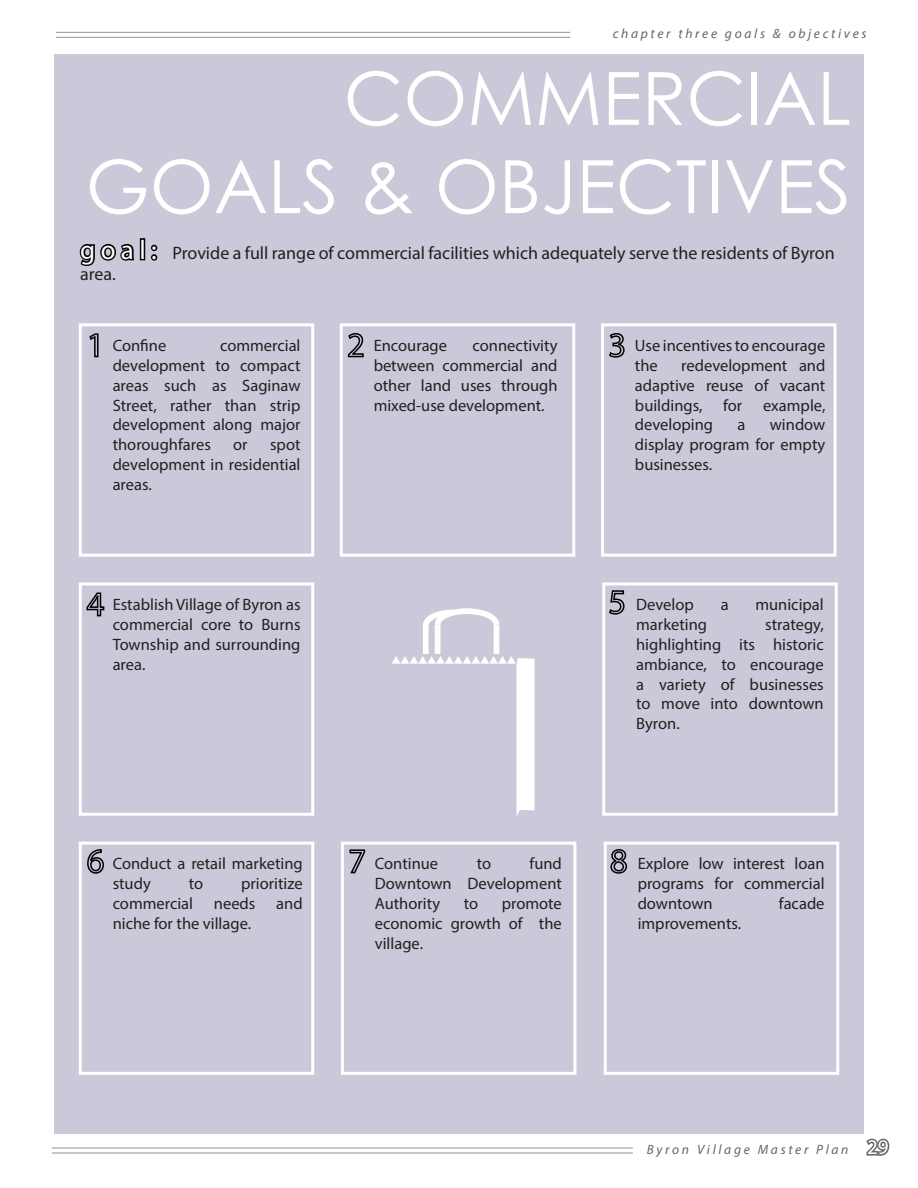
<style>
.page{position:relative;width:918px;height:1188px;background:#fff}
.page>*{position:absolute;margin:0;border:0;box-sizing:border-box;transform-origin:0 0}
.t1{font:73.5px "Century Gothic";color:#fff}
.t2{font:18px/21.6px "Myriad Pro";color:#231f20}
.t3{font:16.5px/19.8px "Myriad Pro";color:#231f20;text-align:justify}
.t4{font:italic 13.5px "Myriad Pro";letter-spacing:.2em;color:#656568}
.s1{font-size:27px;color:#fff}
.s2{font-style:normal;font-size:21px;color:#fff}
</style>
<div class="page">
<svg style="left:866px;top:1138px;width:24px;height:18px"></svg>
<hr style="left:52px;top:1147px;width:581px;height:2px;background:#939598">
<hr style="left:52px;top:1152px;width:581px;height:2px;background:#939598">
<hr style="left:56px;top:32px;width:514px;height:1px;background:#939598">
<hr style="left:56px;top:37px;width:514px;height:1px;background:#939598">
<div style="left:54px;top:54px;width:810px;height:1080px;background:#cac9d9"></div>
<div style="left:435px;top:624px;width:5px;height:30px;background:#fff"></div>
<div style="left:494px;top:624px;width:5px;height:30px;background:#fff"></div>
<svg style="left:423px;top:608px;width:77px;height:23px"></svg>
<div style="left:423px;top:624px;width:6px;height:30px;background:#fff"></div>
<svg style="left:392px;top:656px;width:143px;height:160px"></svg>
<div style="left:79px;top:323px;width:235px;height:234px;border:3px solid #fff"></div>
<div style="left:340px;top:323px;width:235px;height:234px;border:3px solid #fff"></div>
<svg style="left:347px;top:333px;width:17px;height:25px"></svg>
<svg style="left:78px;top:244px;width:58px;height:114px"></svg>
<div style="left:140px;top:238px;width:5px;height:22px;border:3px solid #000"></div>
<svg style="left:151px;top:245px;width:6px;height:6px"></svg>
<div style="left:151px;top:254px;width:6px;height:7px;border:3px solid #000;border-radius:50%"></div>
<div style="left:79px;top:582px;width:235px;height:234px;border:3px solid #fff"></div>
<svg style="left:86px;top:592px;width:19px;height:25px"></svg>
<div style="left:601px;top:323px;width:236px;height:234px;border:3px solid #fff"></div>
<svg style="left:609px;top:333px;width:16px;height:25px"></svg>
<div style="left:602px;top:582px;width:236px;height:234px;border:3px solid #fff"></div>
<svg style="left:609px;top:590px;width:16px;height:25px"></svg>
<div style="left:79px;top:842px;width:235px;height:233px;border:3px solid #fff"></div>
<svg style="left:87px;top:849px;width:17px;height:25px"></svg>
<div style="left:341px;top:842px;width:235px;height:233px;border:3px solid #fff"></div>
<svg style="left:349px;top:849px;width:17px;height:25px"></svg>
<div style="left:604px;top:842px;width:235px;height:233px;border:3px solid #fff"></div>
<svg style="left:610px;top:849px;width:18px;height:25px"></svg>
<p class="t4" style="left:613px;top:25px;width:255px">chapter three goals &amp; objectives</p>
<p class="t1" style="left:344px;top:47px;width:509px">COMMERCIAL</p>
<p class="t1" style="left:86px;top:135px;width:767px">GOALS &amp; OBJECTIVES</p>
<p class="t2" style="left:80px;top:242px;width:756px"><span class="s1">g o a l :</span> Provide a full range of commercial facilities which adequately serve the residents of Byron area.</p>
<p class="t3" style="left:113px;top:336px;width:55px">Confine</p>
<p class="t3" style="left:113px;top:336px;width:189px;text-indent:107px">commercial development to compact areas such as Saginaw Street, rather than strip development along major thoroughfares</p>
<p class="t3" style="left:113px;top:435px;width:189px;text-indent:157px">spot development in residential areas.</p>
<p class="t3" style="left:233px;top:435px;width:16px">or</p>
<p class="t3" style="left:113px;top:595px;width:189px">Establish Village of Byron as commercial core to Burns Township and surrounding area.</p>
<p class="t3" style="left:374px;top:336px;width:185px;text-indent:99px">connectivity between commercial and other land uses through mixed-use development.</p>
<p class="t3" style="left:374px;top:336px;width:75px">Encourage</p>
<p class="t3" style="left:113px;top:854px;width:192px">Conduct a retail marketing study</p>
<p class="t3" style="left:189px;top:874px;width:16px">to</p>
<p class="t3" style="left:241px;top:874px;width:63px">prioritize</p>
<p class="t3" style="left:113px;top:893px;width:82px">commercial</p>
<p class="t3" style="left:214px;top:893px;width:43px">needs</p>
<p class="t3" style="left:276px;top:893px;width:28px">and</p>
<p class="t3" style="left:113px;top:913px;width:140px">niche for the village.</p>
<p class="t3" style="left:375px;top:854px;width:189px;text-indent:155px">fund Downtown Development Authority</p>
<p class="t3" style="left:375px;top:854px;width:65px">Continue</p>
<p class="t3" style="left:477px;top:854px;width:16px">to</p>
<p class="t3" style="left:375px;top:893px;width:189px;text-indent:127px">promote economic growth of the village.</p>
<p class="t3" style="left:464px;top:893px;width:16px">to</p>
<p class="t3" style="left:635px;top:336px;width:192px">Use incentives to encourage the</p>
<p class="t3" style="left:635px;top:355px;width:192px;text-indent:46px">redevelopment and adaptive reuse of vacant buildings,</p>
<p class="t3" style="left:723px;top:395px;width:21px">for</p>
<p class="t3" style="left:763px;top:395px;width:64px">example,</p>
<p class="t3" style="left:635px;top:415px;width:80px">developing</p>
<p class="t3" style="left:738px;top:415px;width:9px">a</p>
<p class="t3" style="left:635px;top:415px;width:192px;text-indent:135px">window display program for empty businesses.</p>
<p class="t3" style="left:636px;top:595px;width:59px">Develop</p>
<p class="t3" style="left:721px;top:595px;width:9px">a</p>
<p class="t3" style="left:755px;top:595px;width:70px">municipal</p>
<p class="t3" style="left:636px;top:614px;width:72px">marketing</p>
<p class="t3" style="left:636px;top:614px;width:189px;text-indent:129px">strategy, highlighting its historic ambiance, to encourage a variety of businesses to move into downtown Byron.</p>
<p class="t3" style="left:638px;top:854px;width:188px">Explore low interest loan programs for commercial downtown</p>
<p class="t3" style="left:779px;top:893px;width:47px">facade</p>
<p class="t3" style="left:638px;top:913px;width:105px">improvements.</p>
<p class="t4" style="left:647px;top:1141px;width:243px">Byron Village Master Plan <span class="s2">29</span></p>
</div>
